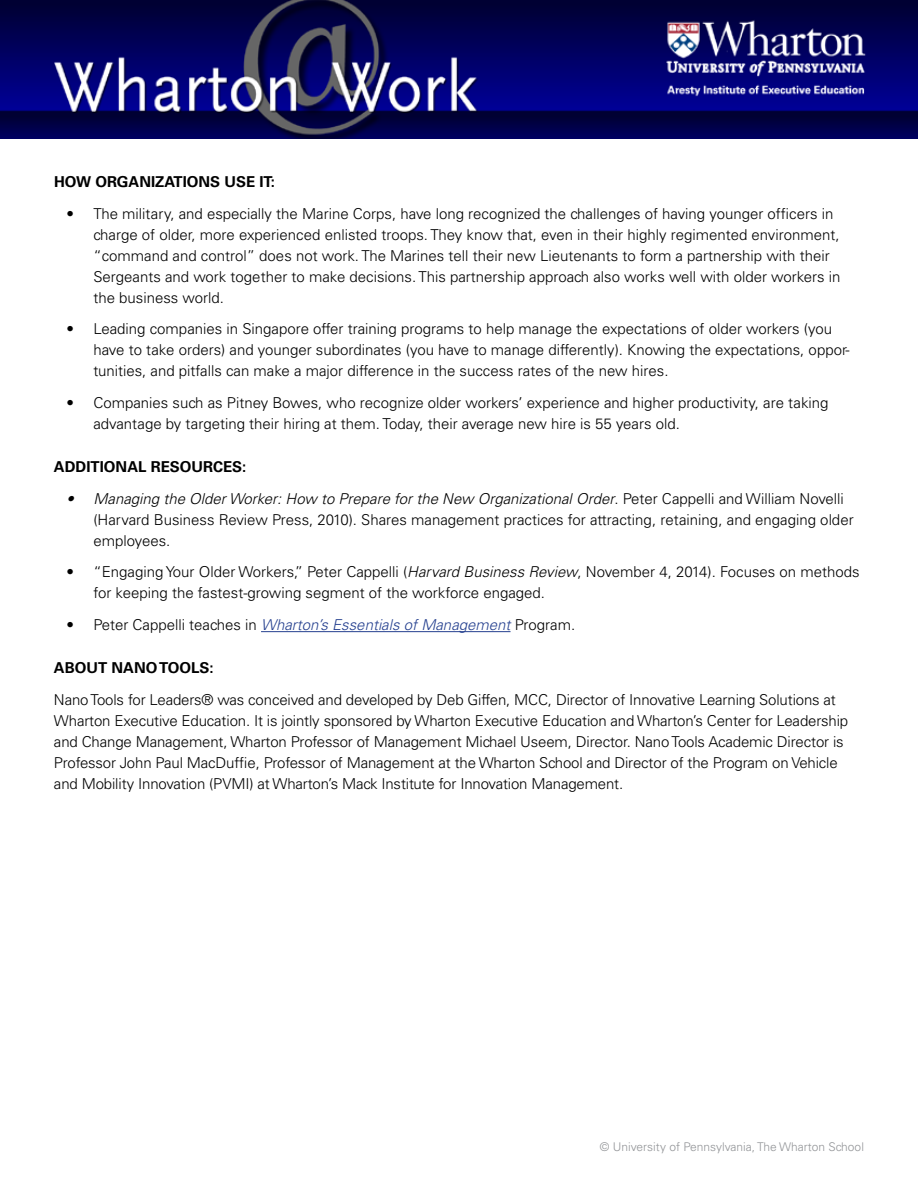
<style>
.page{position:relative;width:918px;height:1188px;background:#fff}
.page>*{position:absolute;margin:0;border:0;box-sizing:border-box;transform-origin:0 0}
.t1{font:300 15px/21px "Univers";color:#000}
.t2{font:700 15px "Univers";color:#000}
.t3{font:300 12px "Univers";color:#939598}
.s1{font-style:italic}
.s2{font-style:italic;color:#25408f}
</style>
<div class="page">
<img style="left:0;top:0;width:918px;height:138px">
<hr style="left:261px;top:631px;width:250px;height:1px;background:#25408f">
<p class="t2" style="left:54px;top:173px;width:222px">HOW ORGANIZATIONS USE IT:</p>
<p class="t1" style="left:93px;top:203px;width:749px;text-indent:-27px">• The military, and especially the Marine Corps, have long recognized the challenges of having younger officers in charge of older, more experienced enlisted troops. They know that, even in their highly regimented environment, “command and control” does not work. The Marines tell their new Lieutenants to form a partnership with their Sergeants and work together to make decisions. This partnership approach also works well with older workers in the business world.</p>
<p class="t1" style="left:93px;top:319px;width:758px;text-indent:-27px">• Leading companies in Singapore offer training programs to help manage the expectations of older workers (you have to take orders) and younger subordinates (you have to manage differently). Knowing the expectations, oppor&shy;tunities, and pitfalls can make a major difference in the success rates of the new hires.</p>
<p class="t1" style="left:93px;top:392px;width:737px;text-indent:-27px">• Companies such as Pitney Bowes, who recognize older workers’ experience and higher productivity, are taking advantage by targeting their hiring at them. Today, their average new hire is 55 years old.</p>
<p class="t2" style="left:54px;top:458px;width:194px">ADDITIONAL RESOURCES:</p>
<p class="t1" style="left:93px;top:488px;width:762px;text-indent:-27px"><span class="s1">• Managing the Older Worker: How to Prepare for the New Organizational Order</span>. Peter Cappelli and William Novelli (Harvard Business Review Press, 2010). Shares management practices for attracting, retaining, and engaging older employees.</p>
<p class="t1" style="left:93px;top:562px;width:768px;text-indent:-27px">• “Engaging Your Older Workers,” Peter Cappelli (<span class="s1">Harvard Business Review</span>, November 4, 2014). Focuses on methods for keeping the fastest-growing segment of the workforce engaged.</p>
<p class="t1" style="left:66px;top:614px;width:510px">• Peter Cappelli teaches in <span class="s2">Wharton’s Essentials of Management</span> Program.</p>
<p class="t2" style="left:54px;top:659px;width:161px">ABOUT NANO TOOLS:</p>
<p class="t1" style="left:54px;top:689px;width:796px">Nano Tools for Leaders® was conceived and developed by Deb Giffen, MCC, Director of Innovative Learning Solutions at Wharton Executive Education. It is jointly sponsored by Wharton Executive Education and Wharton’s Center for Leadership and Change Management, Wharton Professor of Management Michael Useem, Director. Nano Tools Academic Director is Professor John Paul MacDuffie, Professor of Management at the Wharton School and Director of the Program on Vehicle and Mobility Innovation (PVMI) at Wharton’s Mack Institute for Innovation Management.</p>
<p class="t3" style="left:600px;top:1140px;width:266px">© University of Pennsylvania, The Wharton School</p>
</div>
